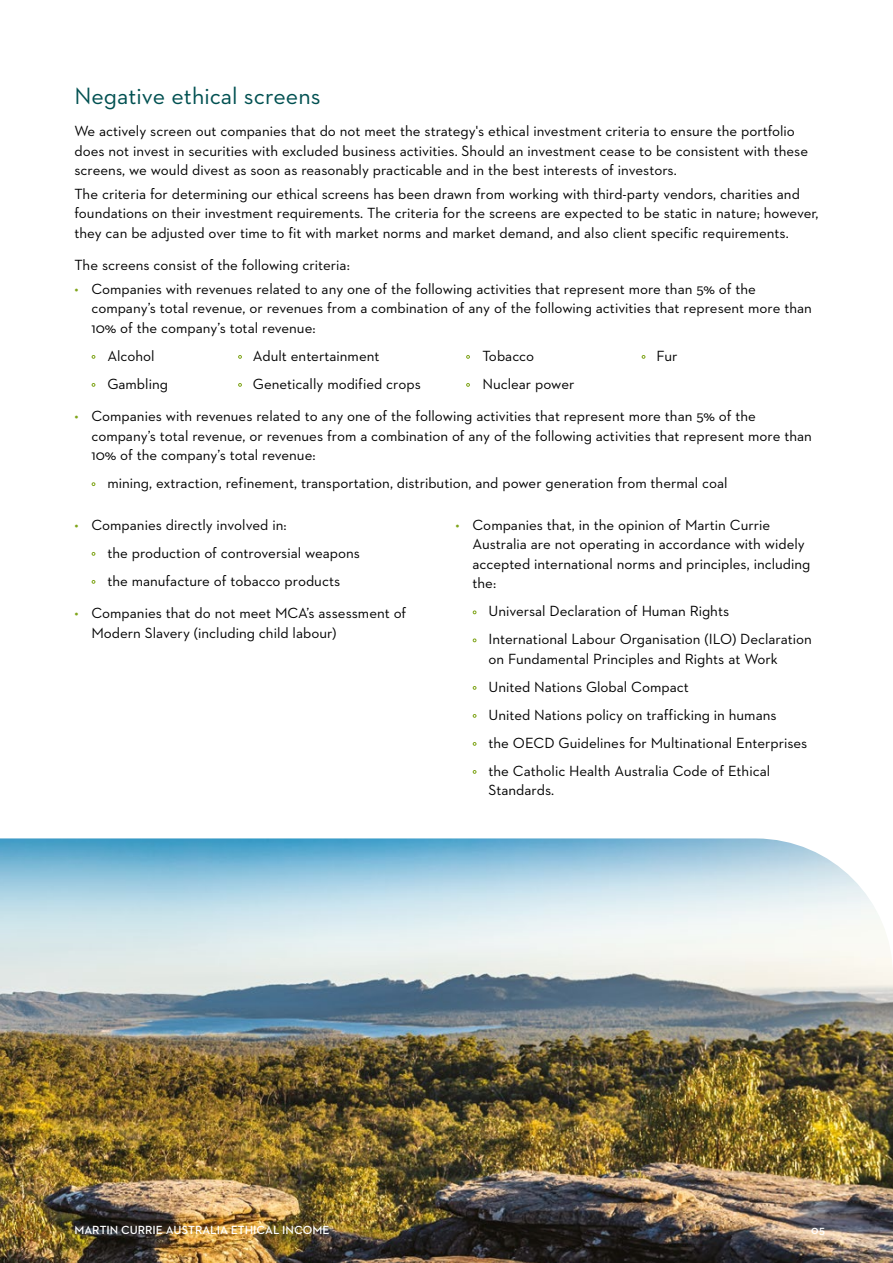
<style>
.page{position:relative;width:893px;height:1263px;background:#fff}
.page>*{position:absolute;margin:0;border:0;box-sizing:border-box;transform-origin:0 0}
.t1{font:24px "Neutraface 2 Text";color:#005051}
.t2{font:15px/19.5px "Neutraface 2 Text";color:#000}
.t3{font:600 12px "Neutraface 2 Text";color:#fff}
.s1{color:#80a51b}
</style>
<div class="page">
<img style="left:0;top:838px;width:893px;height:425px">
<h1 class="t1" style="left:74px;top:81px;width:248px">Negative ethical screens</h1>
<p class="t2" style="left:74px;top:121px;width:735px">We actively screen out companies that do not meet the strategy's ethical investment criteria to ensure the portfolio does not invest in securities with excluded business activities. Should an investment cease to be consistent with these screens, we would divest as soon as reasonably practicable and in the best interests of investors.</p>
<p class="t2" style="left:74px;top:184px;width:746px">The criteria for determining our ethical screens has been drawn from working with third-party vendors, charities and foundations on their investment requirements. The criteria for the screens are expected to be static in nature; however, they can be adjusted over time to fit with market norms and market demand, and also client specific requirements.</p>
<p class="t2" style="left:74px;top:255px;width:277px">The screens consist of the following criteria:</p>
<p class="t2" style="left:91px;top:279px;width:722px;text-indent:-17px"><span class="s1">•</span> Companies with revenues related to any one of the following activities that represent more than 5% of the company’s total revenue, or revenues from a combination of any of the following activities that represent more than<br>10% of the company’s total revenue:</p>
<p class="t2" style="left:91px;top:346px;width:65px"><span class="s1">•</span> Alcohol</p>
<p class="t2" style="left:238px;top:346px;width:143px"><span class="s1">•</span> Adult entertainment</p>
<p class="t2" style="left:466px;top:346px;width:70px"><span class="s1">•</span> Tobacco</p>
<p class="t2" style="left:641px;top:346px;width:37px"><span class="s1">•</span> Fur</p>
<p class="t2" style="left:91px;top:374px;width:78px"><span class="s1">•</span> Gambling</p>
<p class="t2" style="left:238px;top:374px;width:184px"><span class="s1">•</span> Genetically modified crops</p>
<p class="t2" style="left:466px;top:374px;width:110px"><span class="s1">•</span> Nuclear power</p>
<p class="t2" style="left:91px;top:406px;width:722px;text-indent:-17px"><span class="s1">•</span> Companies with revenues related to any one of the following activities that represent more than 5% of the company’s total revenue, or revenues from a combination of any of the following activities that represent more than<br>10% of the company’s total revenue:</p>
<p class="t2" style="left:91px;top:473px;width:638px"><span class="s1">•</span> mining, extraction, refinement, transportation, distribution, and power generation from thermal coal</p>
<p class="t2" style="left:74px;top:515px;width:214px"><span class="s1">•</span> Companies directly involved in:</p>
<p class="t2" style="left:91px;top:543px;width:270px"><span class="s1">•</span> the production of controversial weapons</p>
<p class="t2" style="left:91px;top:571px;width:250px"><span class="s1">•</span> the manufacture of tobacco products</p>
<p class="t2" style="left:91px;top:603px;width:316px;text-indent:-17px"><span class="s1">•</span> Companies that do not meet MCA’s assessment of<br>Modern Slavery (including child labour)</p>
<p class="t2" style="left:472px;top:515px;width:340px;text-indent:-17px"><span class="s1">•</span> Companies that, in the opinion of Martin Currie Australia are not operating in accordance with widely accepted international norms and principles, including the:</p>
<p class="t2" style="left:472px;top:601px;width:258px"><span class="s1">•</span> Universal Declaration of Human Rights</p>
<p class="t2" style="left:488px;top:629px;width:325px;text-indent:-16px"><span class="s1">•</span> International Labour Organisation (ILO) Declaration on Fundamental Principles and Rights at Work</p>
<p class="t2" style="left:472px;top:677px;width:218px"><span class="s1">•</span> United Nations Global Compact</p>
<p class="t2" style="left:472px;top:705px;width:306px"><span class="s1">•</span> United Nations policy on trafficking in humans</p>
<p class="t2" style="left:472px;top:733px;width:336px"><span class="s1">•</span> the OECD Guidelines for Multinational Enterprises</p>
<p class="t2" style="left:488px;top:761px;width:283px;text-indent:-16px"><span class="s1">•</span> the Catholic Health Australia Code of Ethical<br>Standards.</p>
<p class="t3" style="left:74px;top:1222px;width:257px">MARTIN CURRIE AUSTRALIA ETHICAL INCOME</p>
<p class="t3" style="left:811px;top:1222px;width:15px">05</p>
</div>
